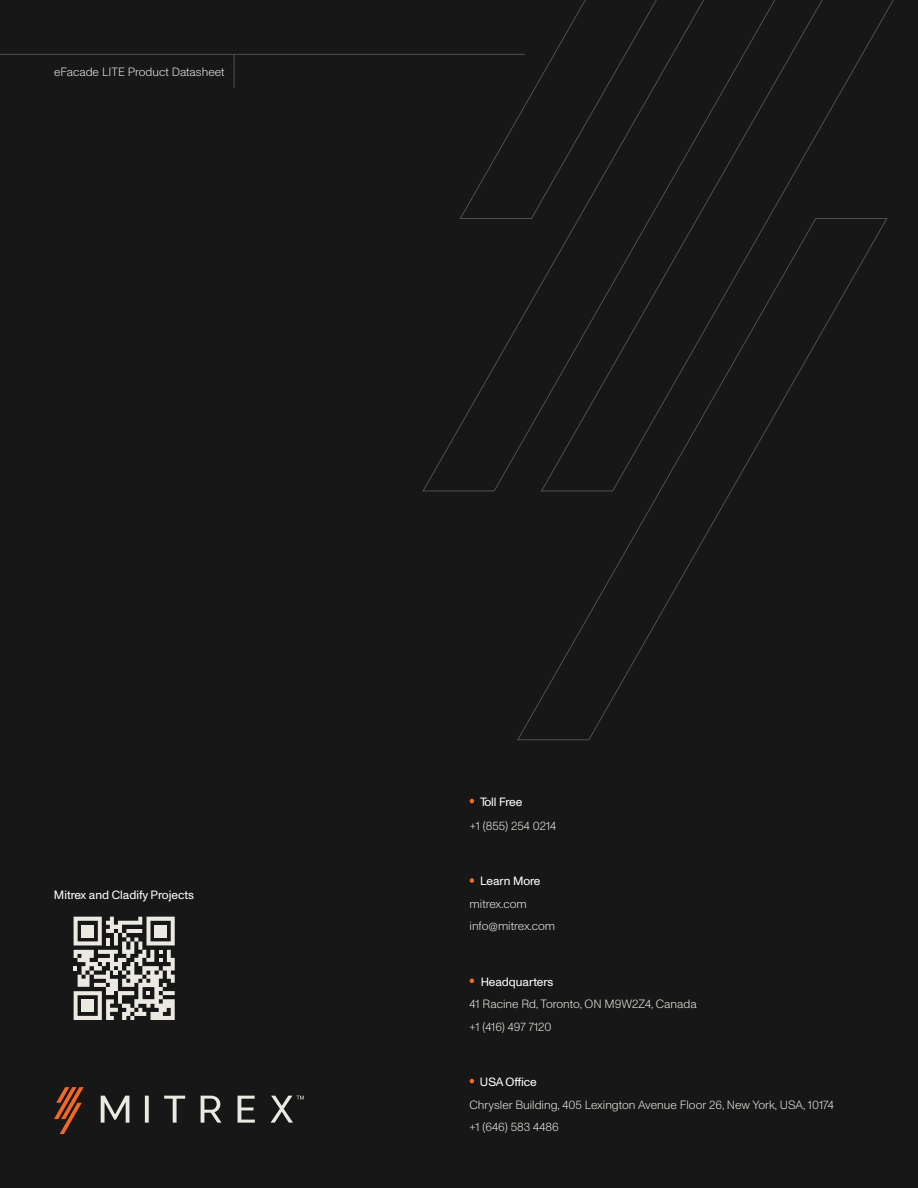
<style>
.page{position:relative;width:918px;height:1188px;background:#161716}
.page>*{position:absolute;margin:0;border:0;box-sizing:border-box;transform-origin:0 0}
.t1{font:300 12px/22px "Edu Monument Grotesk";color:#eae9e2}
.t2{font:12px "Monument Grotesk";color:#fff}
.t3{font:12px "Monument Grotesk";letter-spacing:-.02em;color:#fff}
</style>
<div class="page">
<hr style="left:0;top:54px;width:525px;height:1px;background:#504d4d">
<hr style="left:234px;top:54px;width:1px;height:34px;background:#504d4d">
<svg style="left:422px;top:0;width:472px;height:740px"></svg>
<svg style="left:470px;top:878px;width:4px;height:5px"></svg>
<svg style="left:470px;top:799px;width:4px;height:4px"></svg>
<svg style="left:470px;top:979px;width:4px;height:4px"></svg>
<svg style="left:470px;top:1079px;width:4px;height:4px"></svg>
<svg style="left:101px;top:1096px;width:203px;height:27px"></svg>
<svg style="left:54px;top:1087px;width:30px;height:47px"></svg>
<svg style="left:74px;top:917px;width:101px;height:103px"></svg>
<div style="left:82px;top:925px;width:12px;height:12px;background:#ebe9e1"></div>
<div style="left:154px;top:925px;width:13px;height:12px;background:#ebe9e1"></div>
<div style="left:82px;top:999px;width:12px;height:13px;background:#ebe9e1"></div>
<p class="t1" style="left:54px;top:60px;width:172px">eFacade LITE Product Datasheet</p>
<p class="t2" style="left:54px;top:886px;width:141px">Mitrex and Cladify Projects</p>
<p class="t3" style="left:480px;top:793px;width:44px">Toll Free</p>
<p class="t1" style="left:470px;top:815px;width:88px">+1 (855) 254 0214</p>
<p class="t2" style="left:480px;top:873px;width:62px">Learn More</p>
<p class="t1" style="left:470px;top:893px;width:87px">mitrex.com info@mitrex.com</p>
<p class="t2" style="left:481px;top:973px;width:74px">Headquarters</p>
<p class="t1" style="left:470px;top:993px;width:229px">41 Racine Rd, Toronto, ON M9W2Z4, Canada +1 (416) 497 7120</p>
<p class="t2" style="left:480px;top:1073px;width:58px">USA Office</p>
<p class="t1" style="left:470px;top:1093px;width:366px">Chrysler Building, 405 Lexington Avenue Floor 26, New York, USA, 10174 +1 (646) 583 4486</p>
</div>
